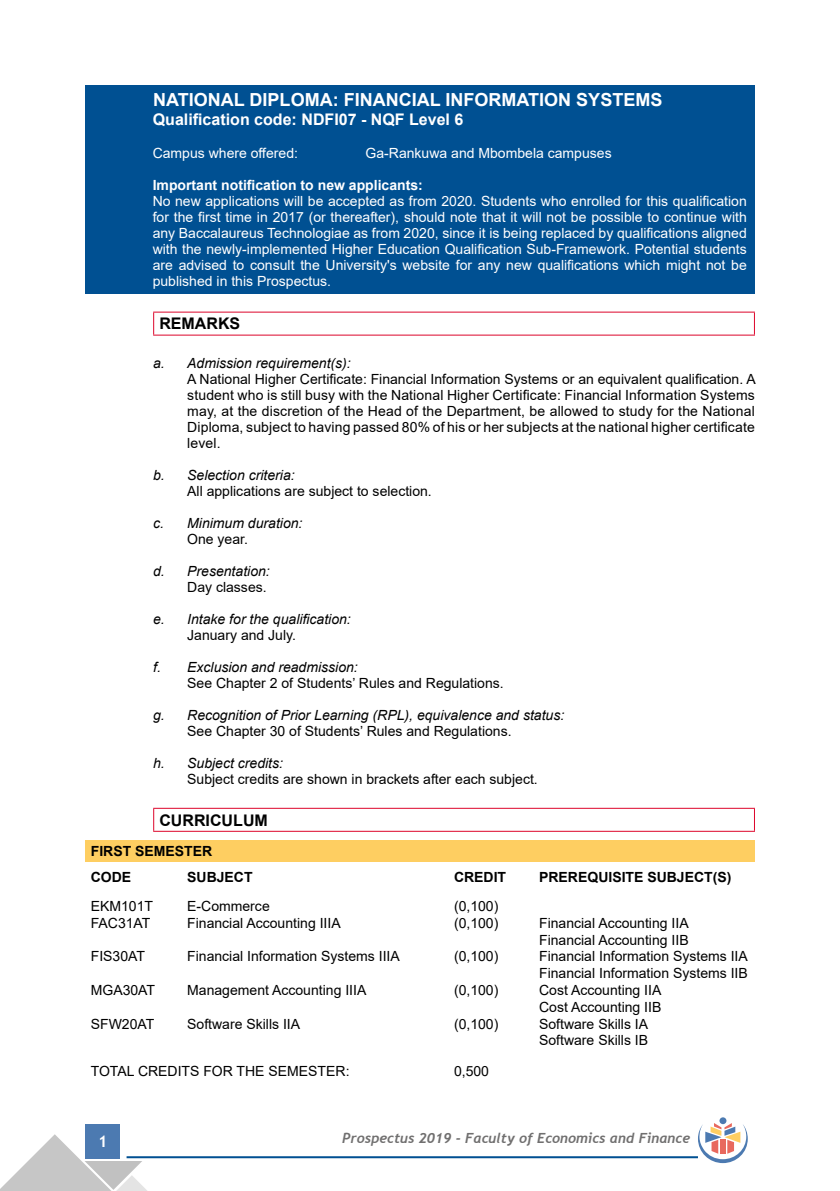
<style>
.page{position:relative;width:840px;height:1191px;background:#fff}
.page>*{position:absolute;margin:0;border:0;box-sizing:border-box;transform-origin:0 0}
.t1{font:700 18px "Arial";color:#fff}
.t2{font:700 16px "Arial";color:#fff}
.t3{font:700 16px "Arial";color:#000}
.t4{font:700 16px "Trebuchet MS";color:#fff}
.t5{font:14px/16px "Arial";color:#000}
.t6{font:14px/16px "Arial";color:#fff;text-align:justify}
.t7{font:italic 14px "Arial";color:#000}
.t8{font:700 14px/26.4px "Arial";color:#000}
.t9{font:italic 700 14px "Trebuchet";color:#706f6f}
.t10{font:700 14px "Arial";color:#fff}
</style>
<div class="page">
<div style="left:86px;top:1124px;width:34px;height:34px;background:#4c7ab1"></div>
<hr style="left:126px;top:1156px;width:571px;height:2px;background:#005092">
<svg style="left:0;top:1134px;width:148px;height:57px"></svg>
<div style="left:719px;top:1117px;width:7px;height:7px;background:#4c7ab1;border-radius:50%"></div>
<svg style="left:697px;top:1123px;width:50px;height:40px"></svg>
<div style="left:85px;top:85px;width:669px;height:209px;background:#005092"></div>
<hr style="left:153px;top:312px;width:601px;height:1px;background:#dd052b">
<svg style="left:153px;top:313px;width:1px;height:21px"></svg>
<svg style="left:753px;top:313px;width:1px;height:21px"></svg>
<hr style="left:153px;top:334px;width:601px;height:1px;background:#dd052b">
<hr style="left:153px;top:808px;width:601px;height:1px;background:#dd052b">
<svg style="left:153px;top:809px;width:1px;height:21px"></svg>
<hr style="left:153px;top:830px;width:601px;height:1px;background:#dd052b">
<div style="left:85px;top:840px;width:669px;height:21px;background:#fece61"></div>
<p class="t1" style="left:153px;top:87px;width:510px">NATIONAL DIPLOMA: FINANCIAL INFORMATION SYSTEMS</p>
<p class="t2" style="left:153px;top:109px;width:312px">Qualification code: NDFI07 - NQF Level 6</p>
<p class="t6" style="left:153px;top:145px;width:147px">Campus where offered:</p>
<p class="t6" style="left:365px;top:145px;width:247px">Ga-Rankuwa and Mbombela campuses</p>
<p class="t10" style="left:153px;top:175px;width:271px">Important notification to new applicants:</p>
<p class="t6" style="left:153px;top:193px;width:595px">No new applications will be accepted as from 2020. Students who enrolled for this qualification for the first time in 2017 (or thereafter), should note that it will not be possible to continue with any Baccalaureus Technologiae as from 2020, since it is being replaced by qualifications aligned with the newly-implemented Higher Education Qualification Sub-Framework. Potential students are advised to consult the University's website for any new qualifications which might not be published in this Prospectus.</p>
<p class="t3" style="left:159px;top:312px;width:82px">REMARKS</p>
<p class="t7" style="left:153px;top:354px;width:199px">a. Admission requirement(s):</p>
<p class="t5" style="left:187px;top:371px;width:569px;text-align:justify">A National Higher Certificate: Financial Information Systems or an equivalent qualification. A student who is still busy with the National Higher Certificate: Financial Information Systems may, at the discretion of the Head of the Department, be allowed to study for the National Diploma, subject to having passed 80% of his or her subjects at the national higher certificate level.</p>
<p class="t7" style="left:153px;top:466px;width:143px">b. Selection criteria:</p>
<p class="t5" style="left:187px;top:483px;width:246px">All applications are subject to selection.</p>
<p class="t7" style="left:153px;top:514px;width:151px">c. Minimum duration:</p>
<p class="t5" style="left:187px;top:531px;width:62px">One year.</p>
<p class="t7" style="left:153px;top:562px;width:118px">d. Presentation:</p>
<p class="t5" style="left:187px;top:579px;width:81px">Day classes.</p>
<p class="t7" style="left:153px;top:610px;width:199px">e. Intake for the qualification:</p>
<p class="t5" style="left:187px;top:627px;width:110px">January and July.</p>
<p class="t7" style="left:153px;top:658px;width:206px">f. Exclusion and readmission:</p>
<p class="t5" style="left:187px;top:675px;width:318px">See Chapter 2 of Students’ Rules and Regulations.</p>
<p class="t7" style="left:153px;top:706px;width:412px">g. Recognition of Prior Learning (RPL), equivalence and status:</p>
<p class="t5" style="left:187px;top:723px;width:325px">See Chapter 30 of Students’ Rules and Regulations.</p>
<p class="t7" style="left:153px;top:754px;width:131px">h. Subject credits:</p>
<p class="t5" style="left:187px;top:771px;width:352px">Subject credits are shown in brackets after each subject.</p>
<p class="t3" style="left:159px;top:808px;width:110px">CURRICULUM</p>
<p class="t8" style="left:91px;top:837px;width:123px">FIRST SEMESTER<br>CODE</p>
<p class="t8" style="left:187px;top:864px;width:67px">SUBJECT</p>
<p class="t8" style="left:454px;top:864px;width:54px">CREDIT</p>
<p class="t8" style="left:539px;top:864px;width:194px">PREREQUISITE SUBJECT(S)</p>
<p class="t5" style="left:91px;top:898px;width:64px">EKM101T</p>
<p class="t5" style="left:187px;top:898px;width:84px">E-Commerce</p>
<p class="t5" style="left:454px;top:898px;width:46px">(0,100)</p>
<p class="t5" style="left:91px;top:914px;width:61px">FAC31AT</p>
<p class="t5" style="left:187px;top:914px;width:155px">Financial Accounting IIIA</p>
<p class="t5" style="left:454px;top:914px;width:46px">(0,100)</p>
<p class="t5" style="left:539px;top:914px;width:151px;line-height:16.8px">Financial Accounting IIA<br>Financial Accounting IIB</p>
<p class="t5" style="left:91px;top:948px;width:56px">FIS30AT</p>
<p class="t5" style="left:187px;top:948px;width:214px">Financial Information Systems IIIA</p>
<p class="t5" style="left:453px;top:948px;width:46px">(0,100)</p>
<p class="t5" style="left:539px;top:948px;width:210px;line-height:16.8px">Financial Information Systems IIA<br>Financial Information Systems IIB</p>
<p class="t5" style="left:91px;top:982px;width:66px">MGA30AT</p>
<p class="t5" style="left:187px;top:982px;width:180px">Management Accounting IIIA</p>
<p class="t5" style="left:453px;top:982px;width:46px">(0,100)</p>
<p class="t5" style="left:539px;top:981px;width:124px;line-height:16.8px">Cost Accounting IIA<br>Cost Accounting IIB</p>
<p class="t5" style="left:91px;top:1015px;width:65px">SFW20AT</p>
<p class="t5" style="left:187px;top:1015px;width:114px">Software Skills IIA</p>
<p class="t5" style="left:453px;top:1015px;width:46px">(0,100)</p>
<p class="t5" style="left:539px;top:1015px;width:110px;line-height:16.8px">Software Skills IA<br>Software Skills IB</p>
<p class="t5" style="left:91px;top:1063px;width:260px">TOTAL CREDITS FOR THE SEMESTER:</p>
<p class="t5" style="left:453px;top:1063px;width:37px">0,500</p>
<p class="t4" style="left:98px;top:1131px;width:11px">1</p>
<p class="t9" style="left:342px;top:1129px;width:349px">Prospectus 2019 - Faculty of Economics and Finance</p>
</div>
